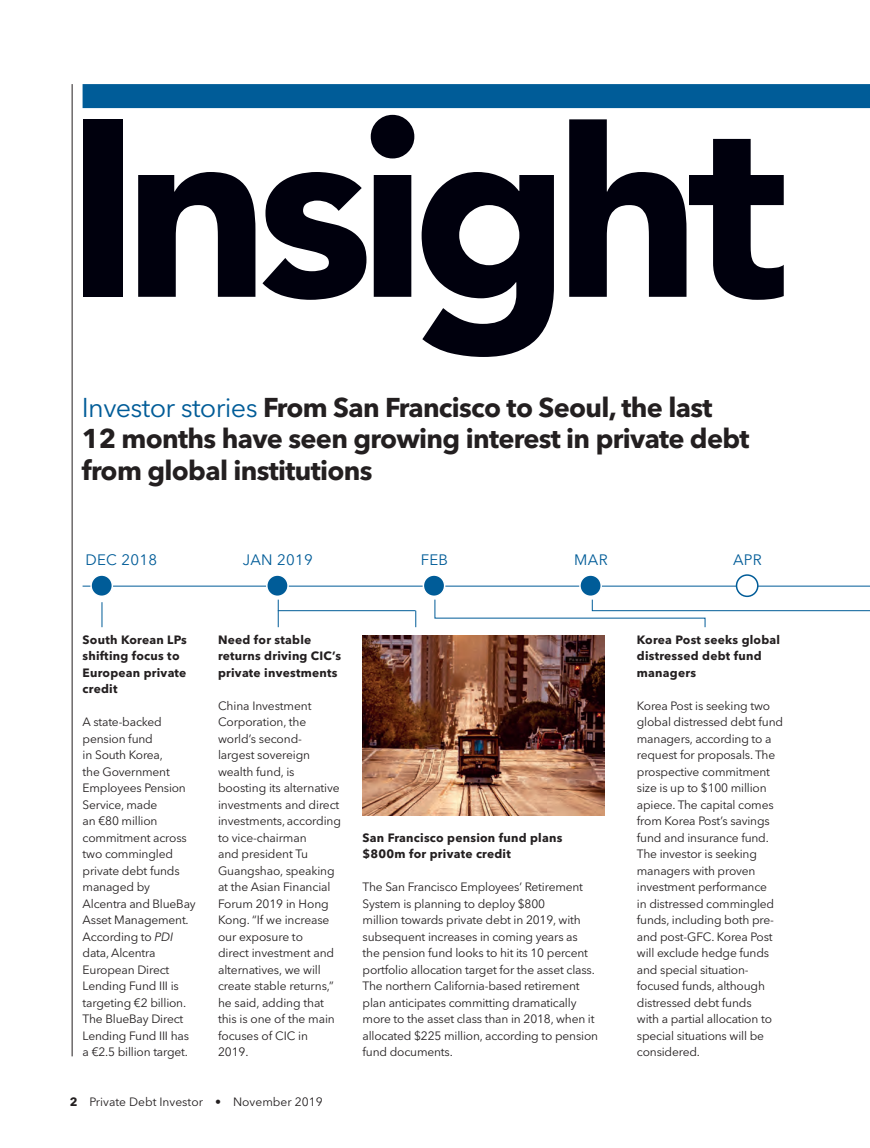
<style>
.page{position:relative;width:870px;height:1148px;background:#fff}
.page>*{position:absolute;margin:0;border:0;box-sizing:border-box;transform-origin:0 0}
.A_Standfirst{font:700 27px/31.5px "Avenir Next LT Pro";letter-spacing:-.025em;color:#231f20}
.t1{font:15px "Avenir Next LT Pro";letter-spacing:.02em;color:#005c98}
.F_Insight_Bullet_poi{font:12px/16.5px "Avenir Next LT Pro";letter-spacing:-.015em;color:#231f20}
.F_Insight_Bullet_poi-2{font:700 12px/16.5px "Avenir Next LT Pro";letter-spacing:.02em;color:#231f20}
.s1{font-weight:400;color:#005c98}
.s2{font-style:italic}
.s3{font-weight:700}
</style>
<div class="page">
<hr style="left:72px;top:84px;width:1px;height:972px;background:#231f20">
<div style="left:83px;top:119px;width:39px;height:178px;background:#00000d"></div>
<svg style="left:138px;top:172px;width:117px;height:125px"></svg>
<svg style="left:262px;top:115px;width:152px;height:185px"></svg>
<svg style="left:421px;top:172px;width:133px;height:185px"></svg>
<svg style="left:569px;top:119px;width:214px;height:181px"></svg>
<div style="left:83px;top:84px;width:787px;height:24px;background:#005c98"></div>
<hr style="left:83px;top:586px;width:787px;height:1px;background:#005c98">
<div style="left:91px;top:575px;width:21px;height:21px;background:#005c98;border-radius:50%"></div>
<div style="left:90px;top:574px;width:23px;height:23px;border:2px solid #fff;border-radius:50%"></div>
<div style="left:267px;top:575px;width:21px;height:21px;background:#005c98;border-radius:50%"></div>
<div style="left:266px;top:574px;width:23px;height:23px;border:2px solid #fff;border-radius:50%"></div>
<div style="left:423px;top:575px;width:21px;height:21px;background:#005c98;border-radius:50%"></div>
<div style="left:422px;top:574px;width:23px;height:23px;border:2px solid #fff;border-radius:50%"></div>
<div style="left:580px;top:575px;width:21px;height:21px;background:#005c98;border-radius:50%"></div>
<div style="left:579px;top:574px;width:23px;height:23px;border:2px solid #fff;border-radius:50%"></div>
<div style="left:736px;top:575px;width:22px;height:21px;background:#fff;border-radius:50%"></div>
<div style="left:736px;top:574px;width:22px;height:23px;border:2px solid #005c98;border-radius:50%"></div>
<svg style="left:102px;top:602px;width:1px;height:25px"></svg>
<svg style="left:278px;top:599px;width:1px;height:28px"></svg>
<hr style="left:278px;top:610px;width:137px;height:1px;background:#005c98">
<svg style="left:415px;top:610px;width:1px;height:17px"></svg>
<svg style="left:434px;top:599px;width:436px;height:29px"></svg>
<img style="left:362px;top:635px;width:242px;height:180px">
<p class="A_Standfirst" style="left:82px;top:391px;width:669px"><span class="s1">Investor stories</span> From San Francisco to Seoul, the last<br>12 months have seen growing interest in private debt from global institutions</p>
<p class="t1" style="left:85px;top:550px;width:73px">DEC 2018</p>
<p class="t1" style="left:243px;top:550px;width:71px">JAN 2019</p>
<p class="t1" style="left:421px;top:550px;width:29px">FEB</p>
<p class="t1" style="left:574px;top:550px;width:35px">MAR</p>
<p class="t1" style="left:733px;top:550px;width:30px">APR</p>
<p class="F_Insight_Bullet_poi-2" style="left:83px;top:631px;width:106px">South Korean LPs shifting focus to<br>European private credit</p>
<p class="F_Insight_Bullet_poi" style="left:83px;top:714px;width:115px">A state-backed pension fund<br>in South Korea,<br>the Government<br>Employees Pension<br>Service, made<br>an €80 million commitment across two commingled private debt funds managed by<br>Alcentra and BlueBay<br>Asset Management.<br>According to <span class="s2">PDI </span>data, Alcentra<br>European Direct<br>Lending Fund III is targeting €2 billion.<br>The BlueBay Direct<br>Lending Fund III has a €2.5 billion target.</p>
<p class="F_Insight_Bullet_poi-2" style="left:218px;top:631px;width:124px">Need for stable returns driving CIC’s private investments</p>
<p class="F_Insight_Bullet_poi" style="left:218px;top:697px;width:124px">China Investment<br>Corporation, the world’s second&shy;largest sovereign wealth fund, is boosting its alternative investments and direct investments, according to vice-chairman<br>and president Tu<br>Guangshao, speaking at the Asian Financial<br>Forum 2019 in Hong<br>Kong. “If we increase our exposure to<br>direct investment and alternatives, we will create stable returns,” he said, adding that this is one of the main focuses of CIC in<br>2019.</p>
<p class="F_Insight_Bullet_poi-2" style="left:362px;top:829px;width:201px">San Francisco pension fund plans $800m for private credit</p>
<p class="F_Insight_Bullet_poi" style="left:362px;top:879px;width:237px">The San Francisco Employees’ Retirement System is planning to deploy $800<br>million towards private debt in 2019, with subsequent increases in coming years as the pension fund looks to hit its 10 percent portfolio allocation target for the asset class.<br>The northern California-based retirement plan anticipates committing dramatically more to the asset class than in 2018, when it allocated $225 million, according to pension fund documents.</p>
<p class="F_Insight_Bullet_poi-2" style="left:637px;top:631px;width:145px">Korea Post seeks global distressed debt fund managers</p>
<p class="F_Insight_Bullet_poi" style="left:637px;top:697px;width:148px">Korea Post is seeking two global distressed debt fund managers, according to a request for proposals. The prospective commitment size is up to $100 million apiece. The capital comes from Korea Post’s savings fund and insurance fund.<br>The investor is seeking managers with proven investment performance<br>in distressed commingled funds, including both pre&shy;and post-GFC. Korea Post will exclude hedge funds and special situation&shy;focused funds, although distressed debt funds<br>with a partial allocation to special situations will be considered.</p>
<p class="F_Insight_Bullet_poi" style="left:70px;top:1093px;width:254px"><span class="s3">2</span> Private Debt Investor • November 2019</p>
</div>
